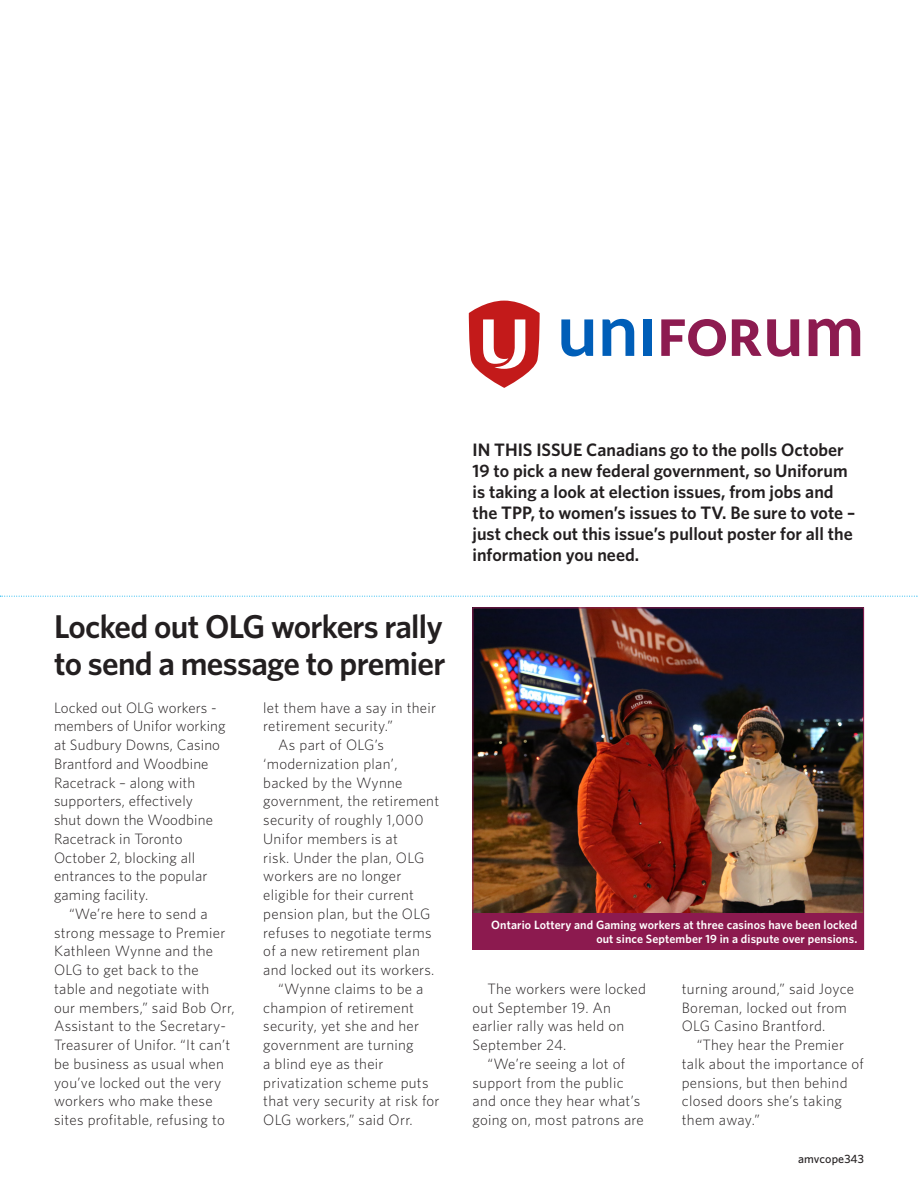
<style>
.page{position:relative;width:918px;height:1188px;background:#fff}
.page>*{position:absolute;margin:0;border:0;box-sizing:border-box;transform-origin:0 0}
.Feature_HED{font:600 33px/37.5px "Whitney";letter-spacing:-.02em;color:#231f20}
.DO_NOT_EDIT_Headline{font:600 18px/21px "Whitney";color:#231f20}
.Body_Copy_Indent{font:300 15px/18.8px "Whitney";letter-spacing:.02em;color:#231f20}
.Body_Copy_No_Indent{font:300 15px/18.8px "Whitney";letter-spacing:.01em;color:#231f20}
.Cutline{font:600 12px/13.5px "Whitney";letter-spacing:.01em;color:#fff;text-align:right}
.Union_Bug{font:500 12px "Whitney";letter-spacing:.01em;color:#231f20}
</style>
<div class="page">
<svg style="left:0;top:596px;width:918px;height:1px"></svg>
<svg style="left:469px;top:301px;width:71px;height:87px"></svg>
<svg style="left:561px;top:319px;width:32px;height:37px"></svg>
<svg style="left:603px;top:319px;width:31px;height:37px"></svg>
<svg style="left:661px;top:319px;width:65px;height:37px"></svg>
<div style="left:644px;top:319px;width:8px;height:37px;background:#005eb8"></div>
<svg style="left:732px;top:319px;width:67px;height:38px"></svg>
<svg style="left:809px;top:319px;width:51px;height:37px"></svg>
<img style="left:474px;top:610px;width:388px;height:303px">
<div style="left:472px;top:913px;width:392px;height:36px;background:#8c1a4f"></div>
<p class="DO_NOT_EDIT_Headline" style="left:472px;top:439px;width:384px">IN THIS ISSUE Canadians go to the polls October 19 to pick a new federal government, so Uniforum is taking a look at election issues, from jobs and the TPP, to women’s issues to TV. Be sure to vote – just check out this issue’s pullout poster for all the information you need.</p>
<p class="Feature_HED" style="left:54px;top:607px;width:393px">Locked out OLG workers rally to send a message to premier</p>
<p class="Body_Copy_No_Indent" style="left:54px;top:697px;width:173px">Locked out OLG workers - members of Unifor working at Sudbury Downs, Casino<br>Brantford and Woodbine<br>Racetrack – along with supporters, effectively<br>shut down the Woodbine<br>Racetrack in Toronto<br>October 2, blocking all entrances to the popular gaming facility.</p>
<p class="Body_Copy_Indent" style="left:54px;top:904px;width:182px;text-indent:15px">“We’re here to send a strong message to Premier<br>Kathleen Wynne and the<br>OLG to get back to the<br>table and negotiate with<br>our members,” said Bob Orr,<br>Assistant to the Secretary-<br>Treasurer of Unifor. “It can’t be business as usual when you’ve locked out the very workers who make these sites profitable, refusing to</p>
<p class="Body_Copy_Indent" style="left:263px;top:697px;width:174px">let them have a say in their retirement security.”</p>
<p class="Body_Copy_Indent" style="left:263px;top:735px;width:177px;text-indent:15px">As part of OLG’s ‘modernization plan’, backed by the Wynne government, the retirement security of roughly 1,000<br>Unifor members is at<br>risk. Under the plan, OLG workers are no longer eligible for their current pension plan, but the OLG refuses to negotiate terms of a new retirement plan and locked out its workers.</p>
<p class="Body_Copy_Indent" style="left:263px;top:979px;width:178px;text-indent:15px">“Wynne claims to be a champion of retirement security, yet she and her government are turning<br>a blind eye as their privatization scheme puts that very security at risk for<br>OLG workers,” said Orr.</p>
<p class="Body_Copy_Indent" style="left:472px;top:979px;width:175px;text-indent:15px">The workers were locked out September 19. An earlier rally was held on<br>September 24.</p>
<p class="Cutline" style="left:491px;top:918px;width:367px">Ontario Lottery and Gaming workers at three casinos have been locked out since September 19 in a dispute over pensions.</p>
<p class="Body_Copy_Indent" style="left:682px;top:979px;width:174px">turning around,” said Joyce<br>Boreman, locked out from<br>OLG Casino Brantford.</p>
<p class="Body_Copy_Indent" style="left:682px;top:1035px;width:184px;text-indent:15px">“They hear the Premier talk about the importance of pensions, but then behind closed doors she’s taking them away.”</p>
<p class="Body_Copy_Indent" style="left:472px;top:1054px;width:173px;text-indent:15px">“We’re seeing a lot of support from the public and once they hear what’s going on, most patrons are</p>
<p class="Union_Bug" style="left:798px;top:1150px;width:67px">amvcope343</p>
</div>
